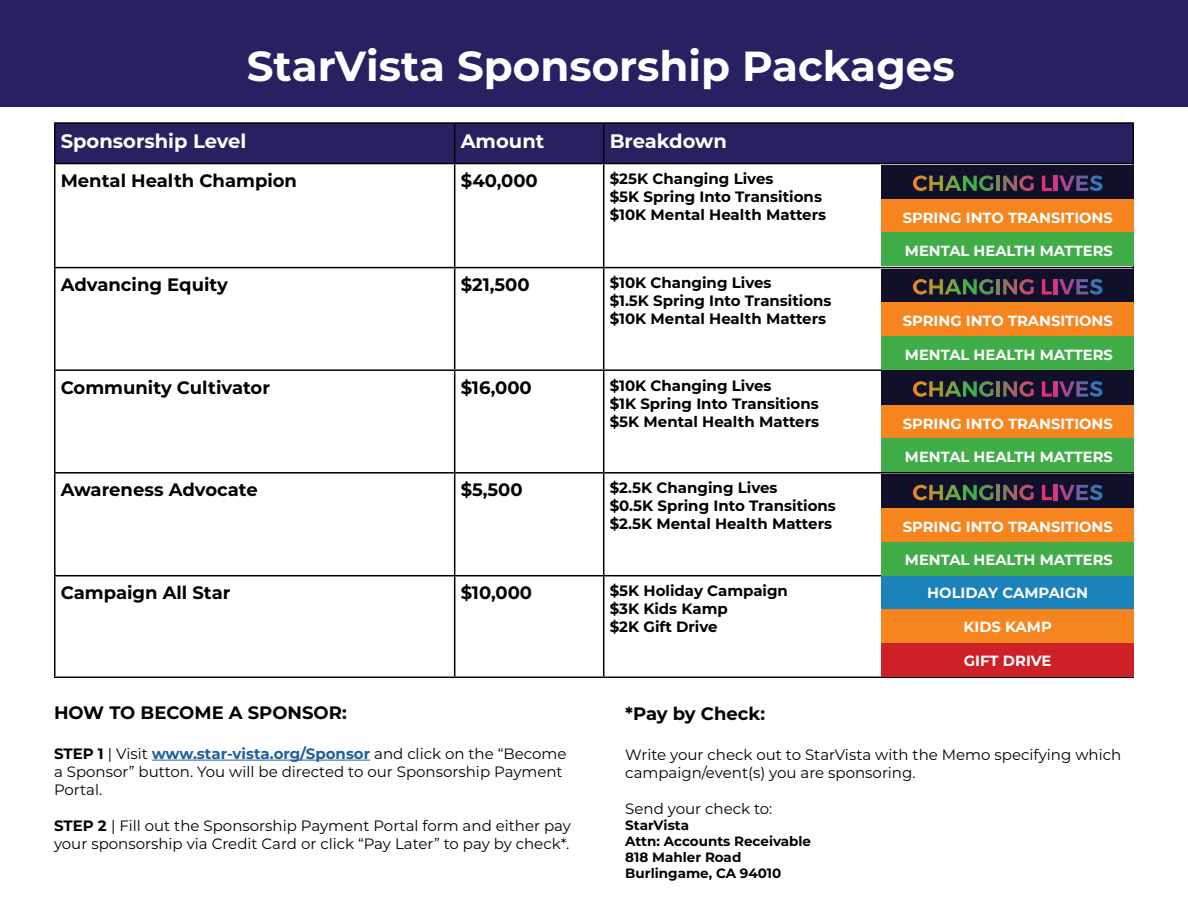
<style>
.page{position:relative;width:1188px;height:918px;background:#fff}
.page>*{position:absolute;margin:0;border:0;box-sizing:border-box;transform-origin:0 0}
.t1{font:700 42px "Montserrat";color:#fff}
.t2{font:700 19.5px "Montserrat";color:#fff}
.t3{font:700 18px "Montserrat";color:#000}
.t4{font:15px/18px "Montserrat";color:#000}
.t5{font:700 15px/18px "Montserrat";color:#000}
.t6{font:700 14.85px "Montserrat";color:#fff}
.t7{font:700 14.7px "Montserrat";color:#fff}
.t8{font:700 13.5px/16.2px "Montserrat";color:#000}
.s1{font-weight:700}
.s2{font-weight:700;color:#215e9e}
</style>
<div class="page">
<div style="left:0;top:0;width:1188px;height:107px;background:#262262"></div>
<div style="left:56px;top:124px;width:1076px;height:39px;background:#262262"></div>
<hr style="left:54px;top:122px;width:401px;height:2px;background:#000">
<hr style="left:54px;top:124px;width:2px;height:39px;background:#000">
<hr style="left:455px;top:122px;width:149px;height:2px;background:#000">
<hr style="left:454px;top:124px;width:1px;height:39px;background:#000">
<hr style="left:604px;top:122px;width:530px;height:2px;background:#000">
<hr style="left:603px;top:124px;width:1px;height:39px;background:#000">
<hr style="left:1132px;top:124px;width:2px;height:39px;background:#000">
<hr style="left:54px;top:163px;width:401px;height:1px;background:#000">
<hr style="left:54px;top:164px;width:2px;height:103px;background:#000">
<hr style="left:455px;top:163px;width:149px;height:1px;background:#000">
<hr style="left:454px;top:164px;width:1px;height:103px;background:#000">
<hr style="left:604px;top:163px;width:530px;height:1px;background:#000">
<hr style="left:603px;top:164px;width:1px;height:103px;background:#000">
<hr style="left:1132px;top:164px;width:2px;height:103px;background:#000">
<hr style="left:54px;top:267px;width:401px;height:1px;background:#000">
<hr style="left:54px;top:268px;width:2px;height:101px;background:#000">
<hr style="left:455px;top:267px;width:149px;height:1px;background:#000">
<hr style="left:454px;top:268px;width:1px;height:101px;background:#000">
<hr style="left:604px;top:267px;width:530px;height:1px;background:#000">
<hr style="left:603px;top:268px;width:1px;height:101px;background:#000">
<hr style="left:1132px;top:268px;width:2px;height:101px;background:#000">
<hr style="left:54px;top:369px;width:401px;height:2px;background:#000">
<hr style="left:54px;top:371px;width:2px;height:101px;background:#000">
<hr style="left:455px;top:369px;width:149px;height:2px;background:#000">
<hr style="left:454px;top:371px;width:1px;height:101px;background:#000">
<hr style="left:604px;top:369px;width:530px;height:2px;background:#000">
<hr style="left:603px;top:371px;width:1px;height:101px;background:#000">
<hr style="left:54px;top:472px;width:401px;height:2px;background:#000">
<hr style="left:54px;top:474px;width:2px;height:101px;background:#000">
<hr style="left:455px;top:472px;width:149px;height:2px;background:#000">
<hr style="left:454px;top:474px;width:1px;height:101px;background:#000">
<hr style="left:604px;top:472px;width:530px;height:2px;background:#000">
<hr style="left:603px;top:474px;width:1px;height:101px;background:#000">
<hr style="left:54px;top:575px;width:401px;height:1px;background:#000">
<hr style="left:54px;top:576px;width:2px;height:101px;background:#000">
<hr style="left:455px;top:575px;width:149px;height:1px;background:#000">
<hr style="left:454px;top:576px;width:1px;height:101px;background:#000">
<hr style="left:604px;top:575px;width:530px;height:1px;background:#000">
<hr style="left:603px;top:576px;width:1px;height:101px;background:#000">
<hr style="left:1132px;top:576px;width:2px;height:101px;background:#000">
<hr style="left:54px;top:677px;width:401px;height:1px;background:#000">
<hr style="left:455px;top:677px;width:149px;height:1px;background:#000">
<hr style="left:604px;top:677px;width:530px;height:1px;background:#000">
<div style="left:881px;top:643px;width:253px;height:34px;background:#cd2027"></div>
<div style="left:881px;top:577px;width:253px;height:33px;background:#1b82bc"></div>
<div style="left:881px;top:610px;width:253px;height:33px;background:#f6851f"></div>
<hr style="left:152px;top:760px;width:218px;height:1px;background:#215e9e">
<div style="left:881px;top:474px;width:253px;height:34px;background:#11102b"></div>
<svg style="left:913px;top:485px;width:81px;height:15px"></svg>
<hr style="left:996px;top:485px;width:4px;height:15px;background:#7a835b">
<svg style="left:1003px;top:485px;width:31px;height:15px"></svg>
<svg style="left:1042px;top:485px;width:10px;height:15px"></svg>
<hr style="left:1054px;top:485px;width:3px;height:15px;background:#ce3885">
<svg style="left:1059px;top:485px;width:43px;height:15px"></svg>
<div style="left:881px;top:508px;width:253px;height:34px;background:#f6851f"></div>
<div style="left:881px;top:542px;width:253px;height:34px;background:#41ad49"></div>
<div style="left:881px;top:371px;width:253px;height:34px;background:#11102b"></div>
<svg style="left:913px;top:381px;width:81px;height:16px"></svg>
<hr style="left:996px;top:381px;width:4px;height:16px;background:#7a835b">
<svg style="left:1003px;top:381px;width:31px;height:16px"></svg>
<svg style="left:1042px;top:381px;width:10px;height:16px"></svg>
<hr style="left:1054px;top:381px;width:3px;height:16px;background:#ce3885">
<svg style="left:1059px;top:381px;width:43px;height:16px"></svg>
<div style="left:881px;top:405px;width:253px;height:34px;background:#f6851f"></div>
<div style="left:881px;top:438px;width:253px;height:34px;background:#41ad49"></div>
<div style="left:881px;top:269px;width:253px;height:34px;background:#11102b"></div>
<svg style="left:913px;top:279px;width:81px;height:16px"></svg>
<hr style="left:996px;top:279px;width:4px;height:15px;background:#7a835b">
<svg style="left:1003px;top:279px;width:31px;height:16px"></svg>
<svg style="left:1042px;top:279px;width:10px;height:15px"></svg>
<hr style="left:1054px;top:279px;width:3px;height:15px;background:#ce3885">
<svg style="left:1059px;top:279px;width:43px;height:16px"></svg>
<div style="left:881px;top:303px;width:253px;height:33px;background:#f6851f"></div>
<div style="left:881px;top:336px;width:253px;height:34px;background:#41ad49"></div>
<div style="left:881px;top:165px;width:253px;height:34px;background:#11102b"></div>
<svg style="left:913px;top:176px;width:81px;height:15px"></svg>
<hr style="left:996px;top:176px;width:4px;height:15px;background:#7a835b">
<svg style="left:1003px;top:176px;width:31px;height:15px"></svg>
<svg style="left:1042px;top:176px;width:10px;height:15px"></svg>
<hr style="left:1054px;top:176px;width:3px;height:15px;background:#ce3885">
<svg style="left:1059px;top:175px;width:43px;height:16px"></svg>
<div style="left:881px;top:199px;width:253px;height:34px;background:#f6851f"></div>
<div style="left:881px;top:232px;width:253px;height:34px;background:#41ad49"></div>
<h1 class="t1" style="left:247px;top:36px;width:709px">StarVista Sponsorship Packages</h1>
<h2 class="t2" style="left:61px;top:127px;width:187px">Sponsorship Level</h2>
<h2 class="t2" style="left:461px;top:127px;width:85px">Amount</h2>
<h2 class="t2" style="left:610px;top:127px;width:119px">Breakdown</h2>
<p class="t3" style="left:61px;top:168px;width:238px">Mental Health Champion</p>
<p class="t3" style="left:461px;top:168px;width:79px">$40,000</p>
<p class="t5" style="left:610px;top:169px;width:218px">$25K Changing Lives<br>$5K Spring Into Transitions $10K Mental Health Matters</p>
<p class="t3" style="left:61px;top:272px;width:169px">Advancing Equity</p>
<p class="t3" style="left:461px;top:272px;width:71px">$21,500</p>
<p class="t5" style="left:610px;top:273px;width:223px">$10K Changing Lives<br>$1.5K Spring Into Transitions $10K Mental Health Matters</p>
<p class="t3" style="left:61px;top:374px;width:211px">Community Cultivator</p>
<p class="t3" style="left:461px;top:374px;width:73px">$16,000</p>
<p class="t5" style="left:610px;top:376px;width:211px">$10K Changing Lives<br>$1K Spring Into Transitions $5K Mental Health Matters</p>
<p class="t3" style="left:61px;top:477px;width:199px">Awareness Advocate</p>
<p class="t3" style="left:461px;top:477px;width:64px">$5,500</p>
<p class="t5" style="left:610px;top:478px;width:228px">$2.5K Changing Lives<br>$0.5K Spring Into Transitions $2.5K Mental Health Matters</p>
<p class="t3" style="left:61px;top:580px;width:171px">Campaign All Star</p>
<p class="t3" style="left:461px;top:580px;width:73px">$10,000</p>
<p class="t5" style="left:610px;top:581px;width:180px">$5K Holiday Campaign $3K Kids Kamp<br>$2K Gift Drive</p>
<p class="t7" style="left:903px;top:207px;width:212px">SPRING INTO TRANSITIONS</p>
<p class="t7" style="left:905px;top:240px;width:209px">MENTAL HEALTH MATTERS</p>
<p class="t7" style="left:903px;top:311px;width:212px">SPRING INTO TRANSITIONS</p>
<p class="t7" style="left:905px;top:344px;width:209px">MENTAL HEALTH MATTERS</p>
<p class="t7" style="left:903px;top:413px;width:212px">SPRING INTO TRANSITIONS</p>
<p class="t7" style="left:905px;top:446px;width:209px">MENTAL HEALTH MATTERS</p>
<p class="t7" style="left:903px;top:516px;width:212px">SPRING INTO TRANSITIONS</p>
<p class="t7" style="left:905px;top:550px;width:209px">MENTAL HEALTH MATTERS</p>
<p class="t6" style="left:927px;top:582px;width:162px">HOLIDAY CAMPAIGN</p>
<p class="t6" style="left:964px;top:616px;width:90px">KIDS KAMP</p>
<p class="t6" style="left:964px;top:650px;width:89px">GIFT DRIVE</p>
<p class="t3" style="left:54px;top:700px;width:294px">HOW TO BECOME A SPONSOR:</p>
<p class="t4" style="left:54px;top:744px;width:514px"><span class="s1">STEP 1</span> | Visit <span class="s2">www.star-vista.org/Sponsor</span> and click on the “Become a Sponsor” button. You will be directed to our Sponsorship Payment<br>Portal.</p>
<p class="t4" style="left:54px;top:816px;width:519px"><span class="s1">STEP 2</span> | Fill out the Sponsorship Payment Portal form and either pay your sponsorship via Credit Card or click “Pay Later” to pay by check*.</p>
<p class="t3" style="left:625px;top:701px;width:141px">*Pay by Check:</p>
<p class="t4" style="left:625px;top:745px;width:497px">Write your check out to StarVista with the Memo specifying which campaign/event(s) you are sponsoring.</p>
<p class="t4" style="left:625px;top:799px;width:149px">Send your check to:</p>
<p class="t8" style="left:625px;top:816px;width:187px">StarVista<br>Attn: Accounts Receivable<br>818 Mahler Road<br>Burlingame, CA 94010</p>
</div>
